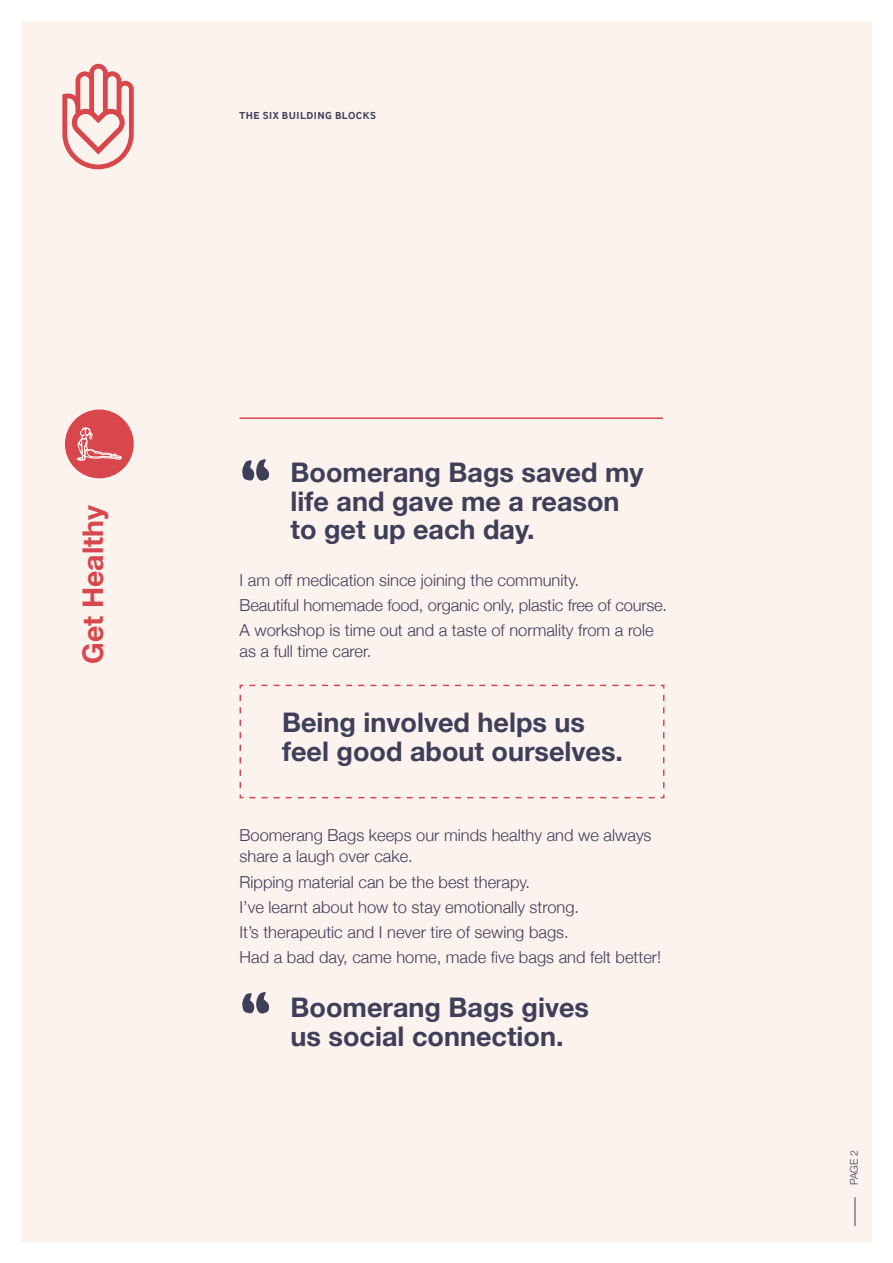
<style>
.page{position:relative;width:893px;height:1263px;background:#fff}
.page>*{position:absolute;margin:0;border:0;box-sizing:border-box;transform-origin:0 0}
.t1{font:73.5px "Eds Market Wide";color:#3e3f58}
.t2{font:700 28.5px "Helvetica Neue";color:#d8474c}
.t3{font:700 27px/28.5px "Helvetica Neue";color:#3e3f58}
.t4{font:300 16.5px/25.2px "Helvetica Neue";color:#3e3f58}
.t5{font:700 10.5px "Inter Face";letter-spacing:.05em;color:#3e3f58}
.t6{font:300 10.5px "Helvetica Neue";color:#3e3f58}
</style>
<div class="page">
<div style="left:21px;top:21px;width:851px;height:1221px;background:#fcf2ee"></div>
<svg style="left:62px;top:64px;width:72px;height:105px"></svg>
<hr style="left:240px;top:417px;width:423px;height:2px;background:#d8474c">
<svg style="left:855px;top:1197px;width:1px;height:29px"></svg>
<svg style="left:239px;top:684px;width:426px;height:115px"></svg>
<div style="left:65px;top:409px;width:69px;height:69px;background:#d8474c;border-radius:50%"></div>
<svg style="left:77px;top:427px;width:45px;height:34px"></svg>
<p class="t5" style="left:240px;top:109px;width:138px">THE SIX BUILDING BLOCKS</p>
<h2 class="t2" style="left:71px;top:664px;width:161px;rotate:-90deg">Get Healthy</h2>
<h1 class="t1" style="left:240px;top:436px;width:33px">“</h1>
<h3 class="t3" style="left:291px;top:459px;width:354px">Boomerang Bags saved my life and gave me a reason to get up each day.</h3>
<p class="t4" style="left:240px;top:566px;width:429px">I am off medication since joining the community.<br>Beautiful homemade food, organic only, plastic free of course.<br>A workshop is time out and a taste of normality from a role</p>
<p class="t4" style="left:240px;top:637px;width:133px">as a full time carer.</p>
<h3 class="t3" style="left:282px;top:709px;width:342px">Being involved helps us feel good about ourselves.</h3>
<p class="t4" style="left:240px;top:824px;width:414px;line-height:21px">Boomerang Bags keeps our minds healthy and we always share a laugh over cake.</p>
<p class="t4" style="left:240px;top:868px;width:423px">Ripping material can be the best therapy.<br>I’ve learnt about how to stay emotionally strong.<br>It’s therapeutic and I never tire of sewing bags.<br>Had a bad day, came home, made five bags and felt better!</p>
<h3 class="t3" style="left:291px;top:994px;width:300px">Boomerang Bags gives us social connection.</h3>
<h1 class="t1" style="left:240px;top:969px;width:33px">“</h1>
<p class="t6" style="left:846px;top:1185px;width:37px;rotate:-90deg">PAGE 2</p>
</div>
